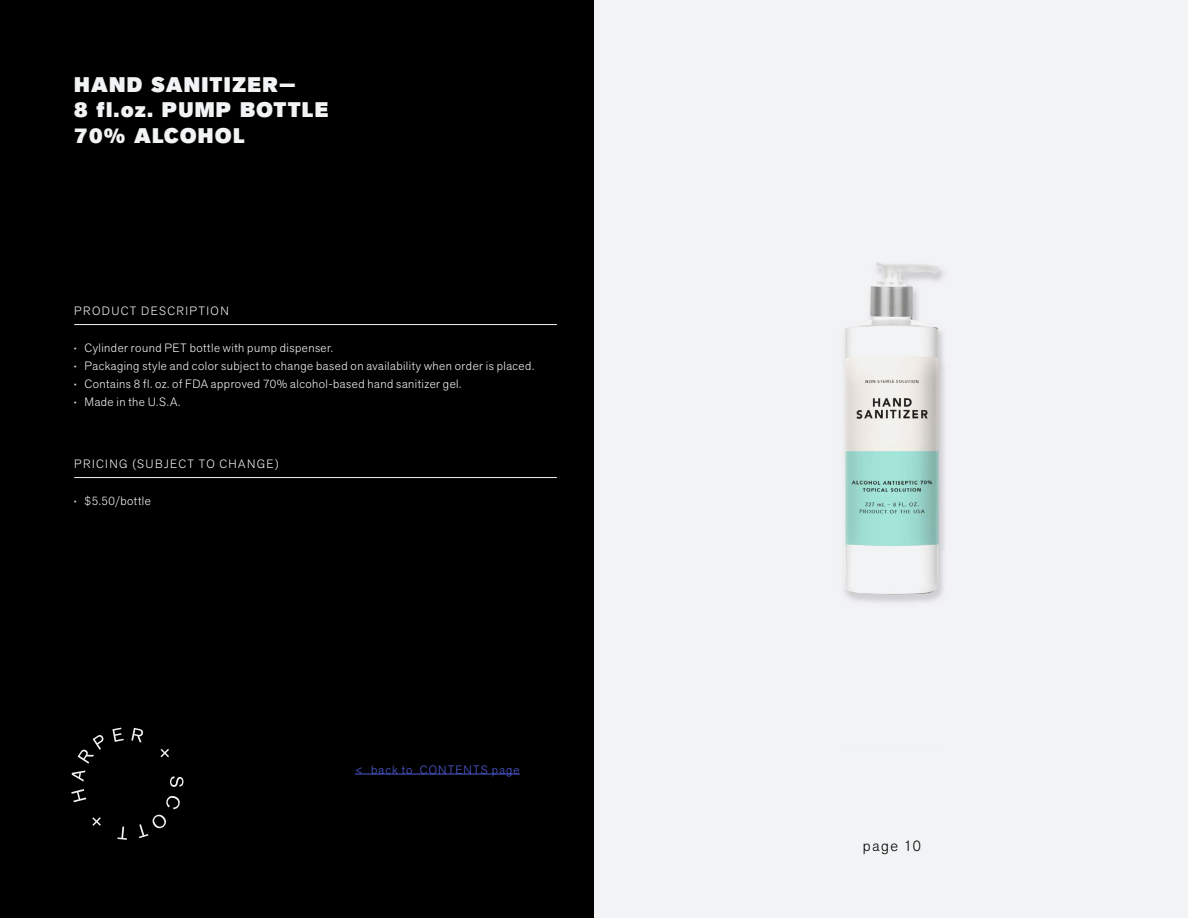
<style>
.page{position:relative;width:1188px;height:918px;background:#000}
.page>*{position:absolute;margin:0;border:0;box-sizing:border-box;transform-origin:0 0}
.t1{font:900 21px/25.2px "Akzid Grtsk Next";letter-spacing:.06em;color:#f1f3f4}
.t2{font:300 15px "Akzid Grtsk Next";letter-spacing:.105em;color:#000}
.t3{font:300 12px "Akzid Grtsk Next";letter-spacing:.04em;color:#f1f3f4}
.t4{font:300 12px "Akzid Grtsk Next";letter-spacing:.115em;color:#f1f3f4}
.t5{font:300 12px "Akzid Grtsk Next";letter-spacing:.095em;color:#4f5cd6}
</style>
<div class="page">
<svg style="left:71px;top:789px;width:15px;height:13px"></svg>
<svg style="left:72px;top:770px;width:13px;height:12px"></svg>
<svg style="left:78px;top:735px;width:26px;height:29px"></svg>
<svg style="left:112px;top:728px;width:12px;height:14px"></svg>
<svg style="left:131px;top:728px;width:12px;height:15px"></svg>
<svg style="left:161px;top:749px;width:8px;height:8px"></svg>
<svg style="left:170px;top:776px;width:13px;height:11px"></svg>
<svg style="left:139px;top:796px;width:41px;height:42px"></svg>
<svg style="left:117px;top:827px;width:10px;height:13px"></svg>
<svg style="left:92px;top:817px;width:9px;height:9px"></svg>
<hr style="left:355px;top:774px;width:165px;height:1px;background:#4f5cd6">
<div style="left:594px;top:0;width:594px;height:918px;background:#f1f3f4"></div>
<img style="left:843px;top:262px;width:102px;height:341px">
<hr style="left:74px;top:324px;width:483px;height:1px;background:#f1f3f4">
<hr style="left:74px;top:477px;width:483px;height:1px;background:#f1f3f4">
<h1 class="t1" style="left:74px;top:73px;width:256px">HAND SANITIZER—<br>8 fl.oz. PUMP BOTTLE<br>70% ALCOHOL</h1>
<p class="t4" style="left:74px;top:303px;width:156px">PRODUCT DESCRIPTION</p>
<p class="t3" style="left:74px;top:340px;width:260px">• Cylinder round PET bottle with pump dispenser.</p>
<p class="t3" style="left:74px;top:358px;width:462px">• Packaging style and color subject to change based on availability when order is placed.</p>
<p class="t3" style="left:74px;top:376px;width:389px">• Contains 8 fl. oz. of FDA approved 70% alcohol-based hand sanitizer gel.</p>
<p class="t3" style="left:74px;top:394px;width:108px">• Made in the U.S.A.</p>
<p class="t4" style="left:74px;top:456px;width:206px">PRICING (SUBJECT TO CHANGE)</p>
<p class="t3" style="left:74px;top:493px;width:78px">• $5.50/bottle</p>
<p class="t5" style="left:355px;top:762px;width:166px">&lt; back to CONTENTS page</p>
<p class="t2" style="left:863px;top:836px;width:59px">page 10</p>
</div>
